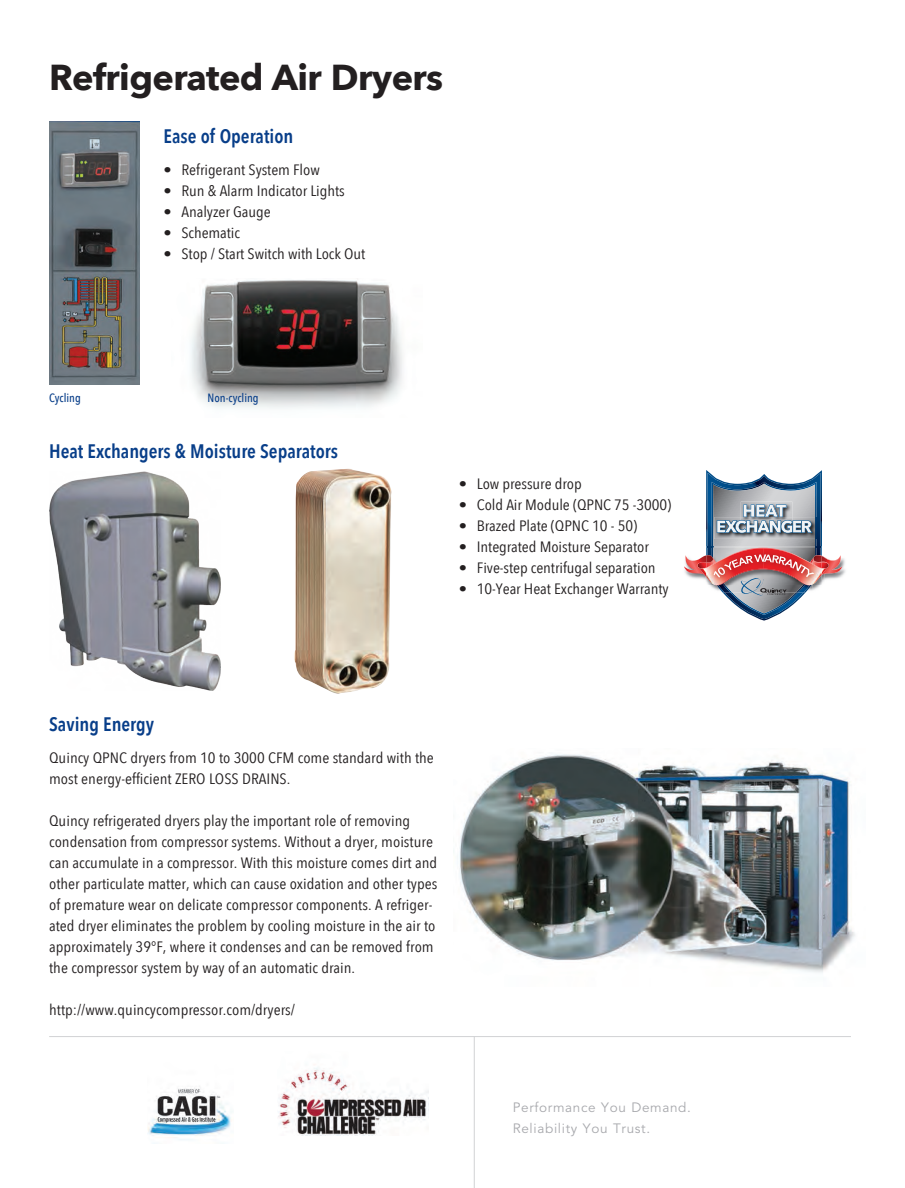
<style>
.page{position:relative;width:905px;height:1188px;background:#fff}
.page>*{position:absolute;margin:0;border:0;box-sizing:border-box;transform-origin:0 0}
.t1{font:700 36px "Avenir Next";letter-spacing:-.015em;color:#231f20}
.t2{font:600 19.5px "Avenir Next Condensed";color:#083e89}
.t3{font:15px/21px "Avenir Next Condensed";color:#231f20;scale:1.1 1}
.t4{font:13.5px/21px "Avenir LT Std";letter-spacing:.05em;color:#a8a9ad}
.t5{font:500 12px "Avenir Next Condensed";color:#083e89}
</style>
<div class="page">
<img style="left:453px;top:754px;width:402px;height:219px">
<img style="left:49px;top:471px;width:171px;height:220px">
<img style="left:294px;top:469px;width:97px;height:225px">
<img style="left:49px;top:122px;width:91px;height:262px">
<hr style="left:49px;top:1036px;width:801px;height:1px;background:#d1d2d4">
<hr style="left:474px;top:1036px;width:1px;height:152px;background:#d1d2d4">
<img style="left:148px;top:1088px;width:84px;height:52px">
<img style="left:278px;top:1067px;width:150px;height:68px">
<img style="left:190px;top:280px;width:213px;height:129px">
<img style="left:842px;top:558px;width:4px;height:18px">
<img style="left:684px;top:470px;width:158px;height:151px">
<h1 class="t1" style="left:49px;top:46px;width:395px">Refrigerated Air Dryers</h1>
<h2 class="t2" style="left:163px;top:120px;width:131px">Ease of Operation</h2>
<p class="t3" style="left:163px;top:158px;width:144px">• Refrigerant System Flow</p>
<p class="t3" style="left:163px;top:179px;width:166px">• Run &amp; Alarm Indicator Lights</p>
<p class="t3" style="left:163px;top:200px;width:99px">• Analyzer Gauge</p>
<p class="t3" style="left:163px;top:221px;width:71px">• Schematic</p>
<p class="t3" style="left:163px;top:242px;width:185px">• Stop / Start Switch with Lock Out</p>
<p class="t5" style="left:49px;top:390px;width:33px">Cycling</p>
<p class="t5" style="left:208px;top:390px;width:53px">Non-cycling</p>
<h2 class="t2" style="left:49px;top:434px;width:290px">Heat Exchangers &amp; Moisture Separators</h2>
<p class="t3" style="left:459px;top:473px;width:113px">• Low pressure drop</p>
<p class="t3" style="left:459px;top:494px;width:195px">• Cold Air Module (QPNC 75 -3000)</p>
<p class="t3" style="left:459px;top:515px;width:164px">• Brazed Plate (QPNC 10 - 50)</p>
<p class="t3" style="left:459px;top:536px;width:174px">• Integrated Moisture Separator</p>
<p class="t3" style="left:459px;top:557px;width:180px">• Five-step centrifugal separation</p>
<p class="t3" style="left:459px;top:578px;width:192px">• 10-Year Heat Exchanger Warranty</p>
<h2 class="t2" style="left:49px;top:707px;width:106px">Saving Energy</h2>
<p class="t3" style="left:49px;top:746px;width:351px">Quincy QPNC dryers from 10 to 3000 CFM come standard with the most energy-efficient ZERO LOSS DRAINS.</p>
<p class="t3" style="left:49px;top:809px;width:354px">Quincy refrigerated dryers play the important role of removing condensation from compressor systems. Without a dryer, moisture can accumulate in a compressor. With this moisture comes dirt and other particulate matter, which can cause oxidation and other types of premature wear on delicate compressor components. A refriger&shy;ated dryer eliminates the problem by cooling moisture in the air to approximately 39°F, where it condenses and can be removed from the compressor system by way of an automatic drain.</p>
<p class="t3" style="left:49px;top:998px;width:225px">http://www.quincycompressor.com/dryers/</p>
<p class="t4" style="left:512px;top:1098px;width:180px">Performance You Demand.<br>Reliability You Trust.</p>
</div>
